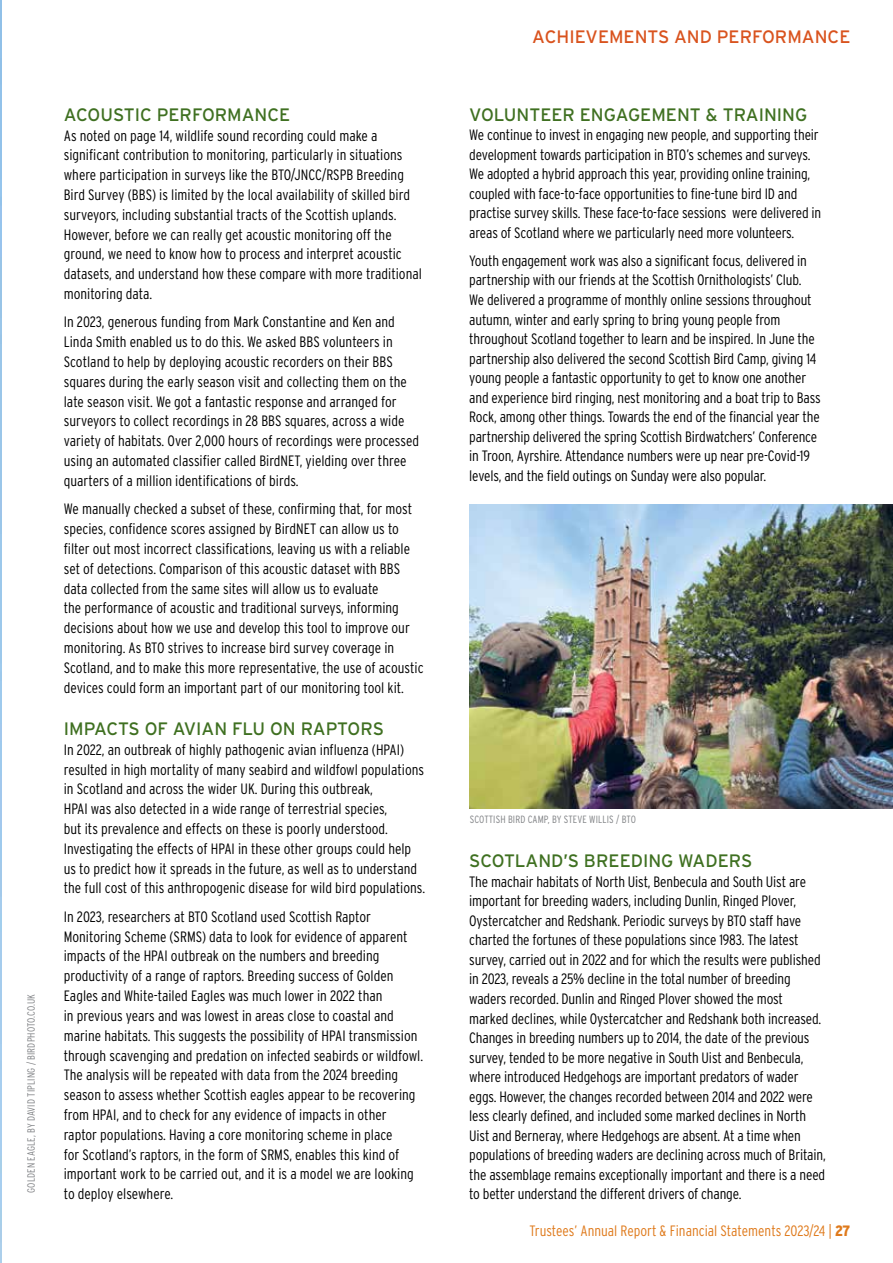
<style>
.page{position:relative;width:893px;height:1263px;background:#fff}
.page>*{position:absolute;margin:0;border:0;box-sizing:border-box;transform-origin:0 0}
.t1{font:18px "Interstate";color:#3f7021}
.t2{font:18px "Interstate";color:#d9531e}
.t3{font:300 15px/19.8px "Interstate Condensed";letter-spacing:-.01em;color:#000}
.t4{font:300 15px "Interstate Condensed";color:#df7a1c}
.t5{font:300 10.5px "Interstate Condensed";letter-spacing:.01em;color:#808285}
.s1{font-weight:900}
</style>
<div class="page">
<img style="left:0;top:0;width:1px;height:1263px">
<img style="left:470px;top:504px;width:423px;height:305px">
<p class="t5" style="left:25px;top:1193px;width:200px;rotate:-90deg">GOLDEN EAGLE, BY DAVID TIPLING / BIRDPHOTO.CO.UK</p>
<p class="t1" style="left:64px;top:104px;width:228px">ACOUSTIC PERFORMANCE</p>
<p class="t3" style="left:64px;top:125px;width:360px">As noted on page 14, wildlife sound recording could make a significant contribution to monitoring, particularly in situations where participation in surveys like the BTO/JNCC/RSPB Breeding Bird Survey (BBS) is limited by the local availability of skilled bird surveyors, including substantial tracts of the Scottish uplands.<br>However, before we can really get acoustic monitoring off the ground, we need to know how to process and interpret acoustic datasets, and understand how these compare with more traditional monitoring data.</p>
<p class="t3" style="left:64px;top:312px;width:357px">In 2023, generous funding from Mark Constantine and Ken and Linda Smith enabled us to do this. We asked BBS volunteers in Scotland to help by deploying acoustic recorders on their BBS squares during the early season visit and collecting them on the late season visit. We got a fantastic response and arranged for surveyors to collect recordings in 28 BBS squares, across a wide variety of habitats. Over 2,000 hours of recordings were processed using an automated classifier called BirdNET, yielding over three quarters of a million identifications of birds.</p>
<p class="t3" style="left:64px;top:499px;width:361px">We manually checked a subset of these, confirming that, for most species, confidence scores assigned by BirdNET can allow us to filter out most incorrect classifications, leaving us with a reliable set of detections. Comparison of this acoustic dataset with BBS data collected from the same sites will allow us to evaluate<br>the performance of acoustic and traditional surveys, informing decisions about how we use and develop this tool to improve our monitoring. As BTO strives to increase bird survey coverage in Scotland, and to make this more representative, the use of acoustic devices could form an important part of our monitoring tool kit.</p>
<p class="t1" style="left:64px;top:718px;width:322px">IMPACTS OF AVIAN FLU ON RAPTORS</p>
<p class="t3" style="left:64px;top:739px;width:363px">In 2022, an outbreak of highly pathogenic avian influenza (HPAI) resulted in high mortality of many seabird and wildfowl populations in Scotland and across the wider UK. During this outbreak,<br>HPAI was also detected in a wide range of terrestrial species,<br>but its prevalence and effects on these is poorly understood.<br>Investigating the effects of HPAI in these other groups could help us to predict how it spreads in the future, as well as to understand the full cost of this anthropogenic disease for wild bird populations.</p>
<p class="t3" style="left:64px;top:906px;width:361px">In 2023, researchers at BTO Scotland used Scottish Raptor Monitoring Scheme (SRMS) data to look for evidence of apparent impacts of the HPAI outbreak on the numbers and breeding productivity of a range of raptors. Breeding success of Golden Eagles and White-tailed Eagles was much lower in 2022 than<br>in previous years and was lowest in areas close to coastal and marine habitats. This suggests the possibility of HPAI transmission through scavenging and predation on infected seabirds or wildfowl.<br>The analysis will be repeated with data from the 2024 breeding season to assess whether Scottish eagles appear to be recovering from HPAI, and to check for any evidence of impacts in other raptor populations. Having a core monitoring scheme in place<br>for Scotland’s raptors, in the form of SRMS, enables this kind of important work to be carried out, and it is a model we are looking to deploy elsewhere.</p>
<p class="t2" style="left:532px;top:26px;width:320px">ACHIEVEMENTS AND PERFORMANCE</p>
<p class="t1" style="left:469px;top:104px;width:340px">VOLUNTEER ENGAGEMENT &amp; TRAINING</p>
<p class="t3" style="left:469px;top:125px;width:354px">We continue to invest in engaging new people, and supporting their development towards participation in BTO’s schemes and surveys.<br>We adopted a hybrid approach this year, providing online training, coupled with face-to-face opportunities to fine-tune bird ID and practise survey skills. These face-to-face sessions were delivered in areas of Scotland where we particularly need more volunteers.</p>
<p class="t3" style="left:469px;top:251px;width:353px">Youth engagement work was also a significant focus, delivered in partnership with our friends at the Scottish Ornithologists’ Club.<br>We delivered a programme of monthly online sessions throughout autumn, winter and early spring to bring young people from throughout Scotland together to learn and be inspired. In June the partnership also delivered the second Scottish Bird Camp, giving 14 young people a fantastic opportunity to get to know one another and experience bird ringing, nest monitoring and a boat trip to Bass Rock, among other things. Towards the end of the financial year the partnership delivered the spring Scottish Birdwatchers’ Conference in Troon, Ayrshire. Attendance numbers were up near pre-Covid-19 levels, and the field outings on Sunday were also popular.</p>
<p class="t5" style="left:470px;top:813px;width:168px">SCOTTISH BIRD CAMP, BY STEVE WILLIS / BTO</p>
<p class="t1" style="left:469px;top:851px;width:285px">SCOTLAND’S BREEDING WADERS</p>
<p class="t3" style="left:469px;top:872px;width:358px">The machair habitats of North Uist, Benbecula and South Uist are important for breeding waders, including Dunlin, Ringed Plover, Oystercatcher and Redshank. Periodic surveys by BTO staff have charted the fortunes of these populations since 1983. The latest survey, carried out in 2022 and for which the results were published in 2023, reveals a 25% decline in the total number of breeding waders recorded. Dunlin and Ringed Plover showed the most marked declines, while Oystercatcher and Redshank both increased.<br>Changes in breeding numbers up to 2014, the date of the previous survey, tended to be more negative in South Uist and Benbecula, where introduced Hedgehogs are important predators of wader eggs. However, the changes recorded between 2014 and 2022 were less clearly defined, and included some marked declines in North Uist and Berneray, where Hedgehogs are absent. At a time when populations of breeding waders are declining across much of Britain, the assemblage remains exceptionally important and there is a need to better understand the different drivers of change.</p>
<p class="t4" style="left:529px;top:1222px;width:322px">Trustees’ Annual Report &amp; Financial Statements 2023/24 | <span class="s1">27</span></p>
</div>
